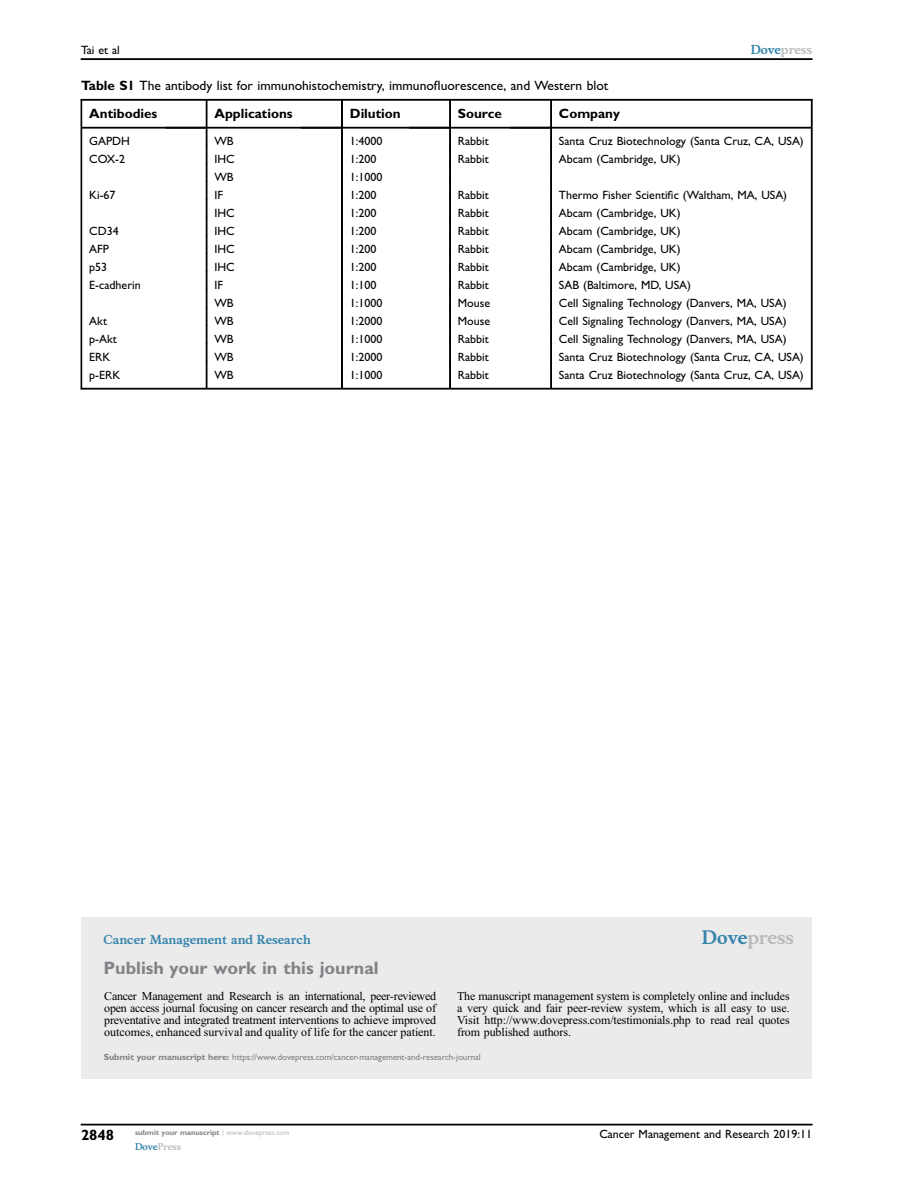
<style>
.page{position:relative;width:918px;height:1188px;background:#fff}
.page>*{position:absolute;margin:0;border:0;box-sizing:border-box;transform-origin:0 0}
.t1{font:18px "Adv T Tdd 0 b 0455.B";color:#808285}
.t2{font:18px "Adv OT14 f 6 c 37 d";color:#b8babc}
.t3{font:15px "Adv T Tdd 0 b 0455.B";color:#000}
.t4{font:13.5px "Adv TT96740 c 24";color:#000}
.t5{font:13.5px "Adv T Tdd 0 b 0455.B";color:#000}
.t6{font:12px "Adv TT96740 c 24";color:#000}
.t7{font:12px/12px "Adv OT5843 c 571";color:#000;text-align:justify}
.t8{font:12px/12px "Adv TT5843 c 571";color:#000;text-align:justify}
.t9{font:12px "Adv OT14 f 6 c 37 d";color:#3785ad}
.t10{font:12px "Adv OT14 f 6 c 37 d";color:#b8babc}
.t11{font:9px "Adv TT96740 c 24";color:#808285}
.t12{font:9px "Adv OT14 f 6 c 37 d";color:#b8babc}
.t13{font:7.5px "Adv T Tdd 0 b 0455.B";color:#808285}
.s1{color:#3785ad}
.s2{font-family:"Adv T Tdd 0 b 0455.B"}
.s3{font-family:"Adv TT96740 c 24+fb"}
.s4{font-family:"Adv TT96740 c 24";color:#b8babc}
</style>
<div class="page">
<div style="left:81px;top:918px;width:731px;height:137px;background:#ebebec"></div>
<div style="left:81px;top:979px;width:731px;height:100px;background:#ebebec"></div>
<svg style="left:80px;top:99px;width:733px;height:291px"></svg>
<hr style="left:81px;top:59px;width:731px;height:1px;background:#000">
<hr style="left:81px;top:1124px;width:731px;height:1px;background:#000">
<p class="t6" style="left:81px;top:45px;width:40px">Tai et al</p>
<p class="t10" style="left:751px;top:44px;width:63px"><span class="s1">Dove</span>press</p>
<p class="t4" style="left:81px;top:81px;width:529px"><span class="s2">Table S1</span> The antibody list for immunohistochemistry, immuno<span class="s3">fl</span>uorescence, and Western blot</p>
<p class="t5" style="left:89px;top:109px;width:70px">Antibodies</p>
<p class="t5" style="left:214px;top:109px;width:80px">Applications</p>
<p class="t5" style="left:350px;top:109px;width:52px">Dilution</p>
<p class="t5" style="left:458px;top:109px;width:46px">Source</p>
<p class="t5" style="left:559px;top:109px;width:63px">Company</p>
<p class="t6" style="left:89px;top:137px;width:42px">GAPDH</p>
<p class="t6" style="left:214px;top:137px;width:21px">WB</p>
<p class="t6" style="left:350px;top:137px;width:34px">1:4000</p>
<p class="t6" style="left:458px;top:137px;width:32px">Rabbit</p>
<p class="t6" style="left:559px;top:137px;width:246px">Santa Cruz Biotechnology (Santa Cruz, CA, USA)</p>
<p class="t6" style="left:89px;top:155px;width:37px">COX-2</p>
<p class="t6" style="left:214px;top:155px;width:22px">IHC</p>
<p class="t6" style="left:350px;top:155px;width:28px">1:200</p>
<p class="t6" style="left:458px;top:155px;width:32px">Rabbit</p>
<p class="t6" style="left:559px;top:155px;width:123px">Abcam (Cambridge, UK)</p>
<p class="t6" style="left:214px;top:173px;width:21px">WB</p>
<p class="t6" style="left:350px;top:173px;width:34px">1:1000</p>
<p class="t6" style="left:89px;top:191px;width:28px">Ki-67</p>
<p class="t6" style="left:214px;top:191px;width:10px">IF</p>
<p class="t6" style="left:350px;top:191px;width:28px">1:200</p>
<p class="t6" style="left:458px;top:191px;width:32px">Rabbit</p>
<p class="t6" style="left:559px;top:191px;width:230px">Thermo Fisher Scienti<span class="s3">fi</span>c (Waltham, MA, USA)</p>
<p class="t6" style="left:214px;top:209px;width:22px">IHC</p>
<p class="t6" style="left:350px;top:209px;width:28px">1:200</p>
<p class="t6" style="left:458px;top:209px;width:32px">Rabbit</p>
<p class="t6" style="left:559px;top:209px;width:123px">Abcam (Cambridge, UK)</p>
<p class="t6" style="left:89px;top:227px;width:31px">CD34</p>
<p class="t6" style="left:214px;top:227px;width:22px">IHC</p>
<p class="t6" style="left:350px;top:227px;width:28px">1:200</p>
<p class="t6" style="left:458px;top:227px;width:32px">Rabbit</p>
<p class="t6" style="left:559px;top:227px;width:123px">Abcam (Cambridge, UK)</p>
<p class="t6" style="left:89px;top:245px;width:21px">AFP</p>
<p class="t6" style="left:214px;top:245px;width:22px">IHC</p>
<p class="t6" style="left:350px;top:245px;width:28px">1:200</p>
<p class="t6" style="left:458px;top:245px;width:32px">Rabbit</p>
<p class="t6" style="left:559px;top:245px;width:123px">Abcam (Cambridge, UK)</p>
<p class="t6" style="left:89px;top:263px;width:19px">p53</p>
<p class="t6" style="left:214px;top:263px;width:22px">IHC</p>
<p class="t6" style="left:350px;top:263px;width:28px">1:200</p>
<p class="t6" style="left:458px;top:263px;width:32px">Rabbit</p>
<p class="t6" style="left:559px;top:263px;width:123px">Abcam (Cambridge, UK)</p>
<p class="t6" style="left:89px;top:281px;width:53px">E-cadherin</p>
<p class="t6" style="left:214px;top:281px;width:10px">IF</p>
<p class="t6" style="left:350px;top:281px;width:28px">1:100</p>
<p class="t6" style="left:458px;top:281px;width:32px">Rabbit</p>
<p class="t6" style="left:559px;top:281px;width:134px">SAB (Baltimore, MD, USA)</p>
<p class="t6" style="left:214px;top:299px;width:21px">WB</p>
<p class="t6" style="left:350px;top:299px;width:34px">1:1000</p>
<p class="t6" style="left:458px;top:299px;width:34px">Mouse</p>
<p class="t6" style="left:559px;top:299px;width:229px">Cell Signaling Technology (Danvers, MA, USA)</p>
<p class="t6" style="left:89px;top:317px;width:19px">Akt</p>
<p class="t6" style="left:214px;top:317px;width:21px">WB</p>
<p class="t6" style="left:350px;top:317px;width:34px">1:2000</p>
<p class="t6" style="left:458px;top:317px;width:34px">Mouse</p>
<p class="t6" style="left:559px;top:317px;width:229px">Cell Signaling Technology (Danvers, MA, USA)</p>
<p class="t6" style="left:89px;top:335px;width:29px">p-Akt</p>
<p class="t6" style="left:214px;top:335px;width:21px">WB</p>
<p class="t6" style="left:350px;top:335px;width:34px">1:1000</p>
<p class="t6" style="left:458px;top:335px;width:32px">Rabbit</p>
<p class="t6" style="left:559px;top:335px;width:229px">Cell Signaling Technology (Danvers, MA, USA)</p>
<p class="t6" style="left:89px;top:353px;width:23px">ERK</p>
<p class="t6" style="left:214px;top:353px;width:21px">WB</p>
<p class="t6" style="left:350px;top:353px;width:34px">1:2000</p>
<p class="t6" style="left:458px;top:353px;width:32px">Rabbit</p>
<p class="t6" style="left:559px;top:353px;width:246px">Santa Cruz Biotechnology (Santa Cruz, CA, USA)</p>
<p class="t6" style="left:89px;top:371px;width:32px">p-ERK</p>
<p class="t6" style="left:214px;top:371px;width:21px">WB</p>
<p class="t6" style="left:350px;top:371px;width:34px">1:1000</p>
<p class="t6" style="left:458px;top:371px;width:32px">Rabbit</p>
<p class="t6" style="left:559px;top:371px;width:246px">Santa Cruz Biotechnology (Santa Cruz, CA, USA)</p>
<p class="t9" style="left:103px;top:935px;width:209px">Cancer Management and Research</p>
<h1 class="t2" style="left:702px;top:930px;width:94px"><span class="s1">Dove</span>press</h1>
<h1 class="t1" style="left:103px;top:962px;width:277px">Publish your work in this journal</h1>
<p class="t7" style="left:104px;top:991px;width:333px">Cancer Management and Research is an international, peer-reviewed open access journal focusing on cancer research and the optimal use of preventative and integrated treatment interventions to achieve improved outcomes, enhanced survival and quality of life for the cancer patient.</p>
<p class="t8" style="left:457px;top:991px;width:334px">The manuscript management system is completely online and includes a very quick and fair peer-review system, which is all easy to use.<br>Visit http://www.dovepress.com/testimonials.php to read real quotes from published authors.</p>
<p class="t11" style="left:104px;top:1053px;width:379px"><span class="s2">Submit your manuscript here:</span> https://www.dovepress.com/cancer-management-and-research-journal</p>
<p class="t13" style="left:135px;top:1130px;width:156px">submit your manuscript <span class="s4">| www.dovepress.com</span></p>
<p class="t12" style="left:135px;top:1143px;width:47px"><span class="s1">Dove</span>Press</p>
<p class="t3" style="left:81px;top:1130px;width:35px">2848</p>
<p class="t6" style="left:599px;top:1130px;width:214px">Cancer Management and Research 2019:11</p>
</div>
